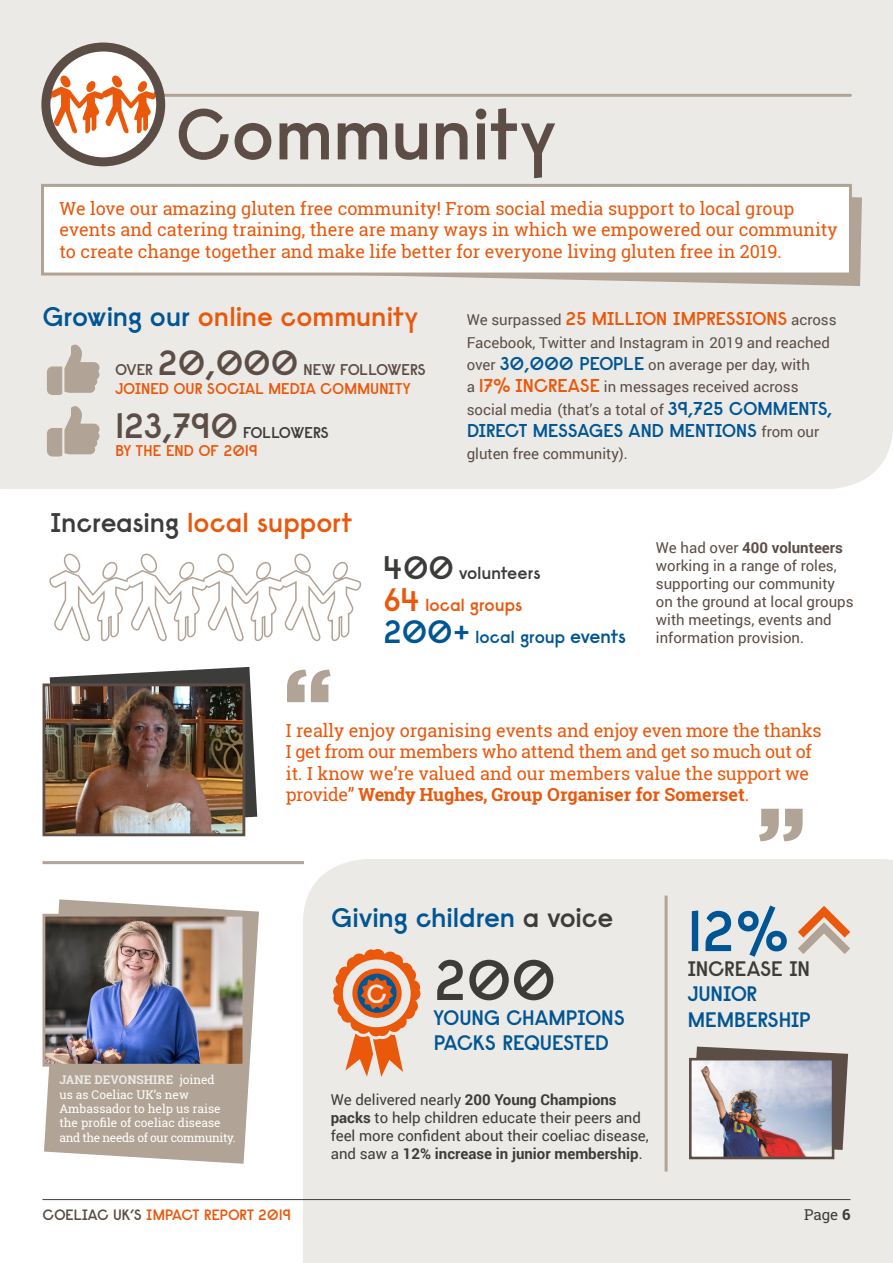
<style>
.page{position:relative;width:893px;height:1263px;background:#fff}
.page>*{position:absolute;margin:0;border:0;box-sizing:border-box;transform-origin:0 0}
.t1{font:600 72px "Raisonne";letter-spacing:-.015em;color:#5c4e47}
.t2{font:600 57px "Raisonne";color:#005694}
.t3{font:600 57px "Raisonne";color:#3c3c3b}
.t4{font:600 35.1px "Raisonne";letter-spacing:-.02em;color:#5c4e47}
.t5{font:600 27px "Raisonne";letter-spacing:-.015em;color:#ea580c}
.t6{font:600 27px "Raisonne";letter-spacing:-.025em;color:#005694}
.t7{font:600 26.25px "Raisonne";color:#eceae6}
.t8{font:600 21px/25.2px "Raisonne";letter-spacing:-.03em;color:#005694}
.t9{font:600 21px "Raisonne";letter-spacing:-.02em;color:#3c3c3b}
.t10{font:600 18.6px "Raisonne";letter-spacing:-.025em;color:#ea580c}
.t11{font:600 18.6px "Raisonne";letter-spacing:-.035em;color:#005694}
.t12{font:18px/21.6px "Roboto Slab";color:#ea580c}
.t13{font:18px/21.6px "Roboto Slab";letter-spacing:-.02em;color:#ea580c}
.t14{font:600 17.25px/32.2px "Raisonne";letter-spacing:-.015em;color:#ea580c}
.t15{font:600 15.6px "Raisonne";letter-spacing:-.025em;color:#ea580c}
.t16{font:600 15.6px "Raisonne";letter-spacing:-.035em;color:#5c4e47}
.t17{font:600 15.6px "Raisonne";letter-spacing:-.035em;color:#3c3c3b}
.t18{font:15px/18px "Roboto";color:#5c4e47}
.t19{font:15px/18px "Roboto";color:#3c3c3b}
.t20{font:600 15px "Raisonne";letter-spacing:-.02em;color:#ea580c}
.t21{font:15px "Roboto Slab";color:#3c3c3b}
.t22{font:12px/14.4px "Roboto Slab";color:#fff}
.s1{color:#005694}
.s2{font-family:"Roboto";font-weight:400;font-size:15px;color:#5c4e47}
.s3{font-family:"Raisonne";font-weight:600;font-size:18.6px;color:#005694}
.s4{font-family:"Raisonne";font-weight:600;font-size:18.6px;color:#ea580c}
.s5{color:#3c3c3b}
.s6{font-size:32.4px;color:#3c3c3b}
.s7{font-size:32.4px}
.s8{font-size:32.4px;color:#005694}
.s9{font-size:29.85px;color:#005694}
.s10{font-size:18.75px;color:#005694}
.s11{font-weight:700}
.s12{font-weight:700;color:#eceae6}
.s13{color:#5c4e47}
</style>
<div class="page">
<hr style="left:43px;top:861px;width:261px;height:3px;background:#b1a395">
<div style="left:303px;top:859px;width:590px;height:404px;background:#eceae6"></div>
<div style="left:0;top:0;width:893px;height:489px;background:#eceae6"></div>
<hr style="left:43px;top:1199px;width:807px;height:1px;background:#3c3c3b">
<svg style="left:44px;top:899px;width:215px;height:265px;fill:#b1a395"></svg>
<svg style="left:52px;top:193px;width:810px;height:93px;background:#d7d1ca"></svg>
<hr style="left:99px;top:94px;width:751px;height:3px;background:#b1a395">
<div style="left:41px;top:184px;width:811px;height:92px;background:#fff;border:3px solid #b1a395"></div>
<svg style="left:46px;top:47px;width:115px;height:115px"></svg>
<svg style="left:46px;top:75px;width:115px;height:59px"></svg>
<div style="left:41px;top:43px;width:124px;height:123px;border:9px solid #5c4e47;border-radius:50%"></div>
<img style="left:47px;top:918px;width:194px;height:144px">
<div style="left:43px;top:914px;width:202px;height:152px;border:3px solid #b1a395"></div>
<svg style="left:50px;top:667px;width:207px;height:160px"></svg>
<img style="left:47px;top:687px;width:194px;height:145px">
<div style="left:43px;top:683px;width:202px;height:153px;border:3px solid #5c4e47"></div>
<svg style="left:287px;top:669px;width:44px;height:33px"></svg>
<svg style="left:759px;top:809px;width:44px;height:32px"></svg>
<svg style="left:47px;top:345px;width:53px;height:50px;background:#c8bfb5"></svg>
<svg style="left:47px;top:406px;width:53px;height:50px;background:#c8bfb5"></svg>
<svg style="left:691px;top:1046px;width:157px;height:104px;background:#877c76"></svg>
<img style="left:693px;top:1062px;width:137px;height:93px">
<div style="left:689px;top:1058px;width:145px;height:101px;border:3px solid #5c4e47"></div>
<hr style="left:665px;top:895px;width:3px;height:276px;background:#b1a395">
<svg style="left:798px;top:906px;width:52px;height:48px;background:#dfbca7"></svg>
<svg style="left:333px;top:949px;width:87px;height:128px;background:#dfa383"></svg>
<svg style="left:49px;top:553px;width:313px;height:89px"></svg>
<h1 class="t1" style="left:175px;top:88px;width:382px">Community</h1>
<p class="t12" style="left:60px;top:197px;width:780px">We love our amazing gluten free community! From social media support to local group events and catering training, there are many ways in which we empowered our community to create change together and make life better for everyone living gluten free in 2019.</p>
<h3 class="t5" style="left:43px;top:299px;width:377px"><span class="s1">Growing our</span> online community</h3>
<p class="t10" style="left:467px;top:307px;width:371px"><span class="s2">We surpassed</span> 25 MILLION IMPRESSIONS <span class="s2">across</span></p>
<p class="t18" style="left:467px;top:331px;width:367px;line-height:22.4px">Facebook, Twitter and Instagram in 2019 and reached over <span class="s3">30,000 PEOPLE</span> on average per day, with<br>a <span class="s4">17% INCREASE</span> in messages received across social media (that’s a total of <span class="s3">39,725 COMMENTS,</span></p>
<p class="t11" style="left:467px;top:418px;width:354px">DIRECT MESSAGES AND MENTIONS <span class="s2">from our</span></p>
<p class="t18" style="left:467px;top:444px;width:163px">gluten free community).</p>
<h3 class="t4" style="left:157px;top:340px;width:143px">20,000</h3>
<p class="t16" style="left:303px;top:360px;width:124px">NEW FOLLOWERS</p>
<p class="t15" style="left:115px;top:379px;width:297px">JOINED OUR SOCIAL MEDIA COMMUNITY</p>
<h3 class="t4" style="left:115px;top:403px;width:125px">123,790</h3>
<p class="t16" style="left:115px;top:360px;width:39px">OVER</p>
<p class="t17" style="left:243px;top:422px;width:88px">FOLLOWERS</p>
<p class="t15" style="left:115px;top:441px;width:144px">BY THE END OF 2019</p>
<h3 class="t5" style="left:50px;top:505px;width:304px"><span class="s5">Increasing</span> local support</h3>
<p class="t14" style="left:383px;top:556px;width:245px"><span class="s6">400</span> <span class="s5">volunteers<br></span><span class="s7">64</span> local groups<br><span class="s8">200</span><span class="s9">+</span> <span class="s1">local group</span> <span class="s10">events</span></p>
<p class="t18" style="left:656px;top:538px;width:199px">We had over <span class="s11">400 volunteers </span>working in a range of roles, supporting our community on the ground at local groups with meetings, events and information provision.</p>
<p class="t13" style="left:286px;top:719px;width:537px">I really enjoy organising events and enjoy even more the thanks I get from our members who attend them and get so much out of it. I know we’re valued and our members value the support we provide” <span class="s11">Wendy Hughes, Group Organiser for Somerset</span>.</p>
<p class="t22" style="left:60px;top:1072px;width:178px"><span class="s12">JANE DEVONSHIRE</span> joined<br>us as Coeliac UK’s new<br>Ambassador to help us raise the profile of coeliac disease and the needs of our community.</p>
<h3 class="t6" style="left:331px;top:900px;width:284px">Giving children <span class="s5">a voice</span></h3>
<h2 class="t3" style="left:433px;top:943px;width:125px">200</h2>
<h3 class="t8" style="left:433px;top:1005px;width:193px">YOUNG CHAMPIONS<br>PACKS REQUESTED</h3>
<h3 class="t7" style="left:366px;top:977px;width:22px">C</h3>
<p class="t19" style="left:331px;top:1090px;width:319px">We delivered nearly <span class="s11">200 Young Champions packs</span> to help children educate their peers and feel more confident about their coeliac disease, and saw a <span class="s11">12% increase in junior membership</span>.</p>
<h2 class="t2" style="left:687px;top:894px;width:104px">12%</h2>
<h3 class="t9" style="left:687px;top:955px;width:124px">INCREASE IN</h3>
<h3 class="t8" style="left:687px;top:981px;width:125px">JUNIOR<br>MEMBERSHIP</h3>
<p class="t20" style="left:43px;top:1205px;width:250px"><span class="s13">COELIAC UK’S</span> IMPACT REPORT 2019</p>
<p class="t21" style="left:804px;top:1205px;width:48px">Page <span class="s11">6</span></p>
</div>
